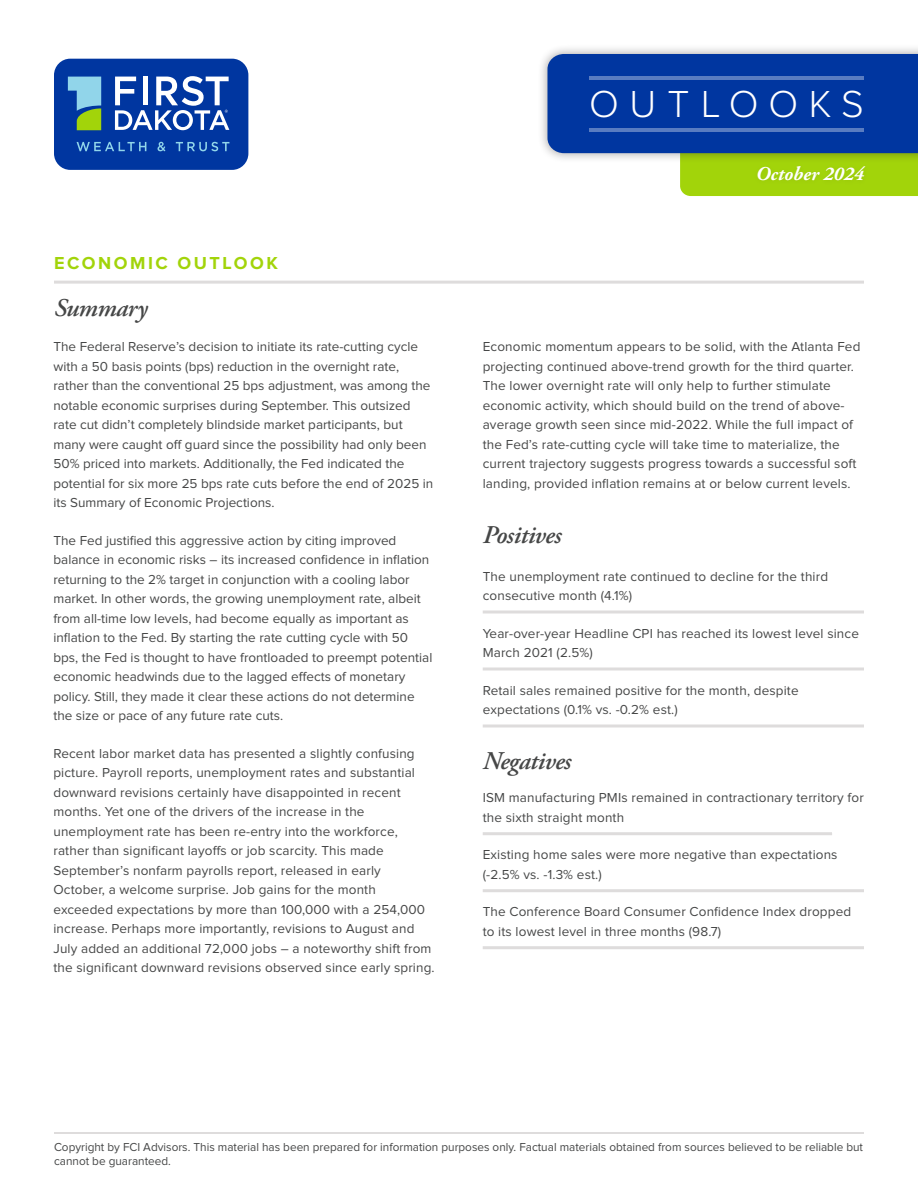
<style>
.page{position:relative;width:918px;height:1188px;background:#fff}
.page>*{position:absolute;margin:0;border:0;box-sizing:border-box;transform-origin:0 0}
.t1{font:300 39px "Proxima Nova";letter-spacing:.27em;color:#fff}
.bullets-square{font:italic 600 25.5px "Adobe Garamond Pro";letter-spacing:-.02em;color:#464747}
.palatino-main{font:italic 600 25.5px "Adobe Garamond Pro";letter-spacing:-.02em;color:#464747}
.t2{font:italic 700 19.5px "Adobe Garamond Pro";color:#fff}
.t3{font:700 18px "Proxima Nova";letter-spacing:.14em;color:#a2d40a}
.palatino-main-2{font:13.5px/19.5px "Proxima Nova";letter-spacing:.01em;color:#464747}
.bullets-square-2{font:13.5px/19.5px "Proxima Nova";letter-spacing:.01em;color:#464747}
.t4{font:12px/14.4px "Proxima Nova";color:#464747}
</style>
<div class="page">
<div style="left:538px;top:44px;width:380px;height:119px;background:#231f20;opacity:.38"></div>
<svg style="left:547px;top:54px;width:371px;height:142px;background:#376593"></svg>
<hr style="left:590px;top:76px;width:274px;height:4px;background:#597cc1">
<hr style="left:590px;top:128px;width:274px;height:4px;background:#597cc1">
<div style="left:753px;top:162px;width:116px;height:24px;background:#a0d10a"></div>
<hr style="left:483px;top:611px;width:381px;height:3px;background:#dedcdc">
<hr style="left:483px;top:668px;width:381px;height:3px;background:#dedcdc">
<hr style="left:483px;top:725px;width:381px;height:3px;background:#dedcdc">
<hr style="left:483px;top:832px;width:349px;height:3px;background:#dedcdc">
<hr style="left:483px;top:889px;width:381px;height:3px;background:#dedcdc">
<hr style="left:483px;top:946px;width:381px;height:3px;background:#dedcdc">
<hr style="left:54px;top:281px;width:810px;height:3px;background:#dedcdc">
<hr style="left:54px;top:1132px;width:810px;height:2px;background:#dedcdc">
<div style="left:54px;top:59px;width:194px;height:111px;background:#0036a0;border-radius:16px"></div>
<svg style="left:68px;top:77px;width:33px;height:53px"></svg>
<svg style="left:115px;top:76px;width:114px;height:54px"></svg>
<svg style="left:77px;top:142px;width:69px;height:9px"></svg>
<svg style="left:158px;top:142px;width:7px;height:9px"></svg>
<svg style="left:176px;top:142px;width:53px;height:9px"></svg>
<h1 class="t1" style="left:589px;top:86px;width:276px">OUTLOOKS</h1>
<p class="t3" style="left:54px;top:254px;width:225px">ECONOMIC OUTLOOK</p>
<p class="bullets-square" style="left:54px;top:293px;width:95px">Summary</p>
<p class="palatino-main-2" style="left:53px;top:338px;width:381px">The Federal Reserve’s decision to initiate its rate-cutting cycle with a 50 basis points (bps) reduction in the overnight rate, rather than the conventional 25 bps adjustment, was among the notable economic surprises during September. This outsized rate cut didn’t completely blindside market participants, but many were caught off guard since the possibility had only been 50% priced into markets. Additionally, the Fed indicated the potential for six more 25 bps rate cuts before the end of 2025 in its Summary of Economic Projections.</p>
<p class="palatino-main-2" style="left:53px;top:531px;width:380px">The Fed justified this aggressive action by citing improved balance in economic risks – its increased confidence in inflation returning to the 2% target in conjunction with a cooling labor market. In other words, the growing unemployment rate, albeit from all-time low levels, had become equally as important as inflation to the Fed. By starting the rate cutting cycle with 50 bps, the Fed is thought to have frontloaded to preempt potential economic headwinds due to the lagged effects of monetary policy. Still, they made it clear these actions do not determine the size or pace of any future rate cuts.</p>
<p class="palatino-main-2" style="left:53px;top:744px;width:383px">Recent labor market data has presented a slightly confusing picture. Payroll reports, unemployment rates and substantial downward revisions certainly have disappointed in recent months. Yet one of the drivers of the increase in the unemployment rate has been re-entry into the workforce, rather than significant layoffs or job scarcity. This made September’s nonfarm payrolls report, released in early October, a welcome surprise. Job gains for the month exceeded expectations by more than 100,000 with a 254,000 increase. Perhaps more importantly, revisions to August and July added an additional 72,000 jobs – a noteworthy shift from the significant downward revisions observed since early spring.</p>
<h3 class="t2" style="left:756px;top:162px;width:110px">October 2024</h3>
<p class="palatino-main-2" style="left:483px;top:338px;width:379px">Economic momentum appears to be solid, with the Atlanta Fed projecting continued above-trend growth for the third quarter.<br>The lower overnight rate will only help to further stimulate economic activity, which should build on the trend of above&shy;average growth seen since mid-2022. While the full impact of the Fed’s rate-cutting cycle will take time to materialize, the current trajectory suggests progress towards a successful soft landing, provided inflation remains at or below current levels.</p>
<p class="palatino-main" style="left:483px;top:520px;width:80px">Positives</p>
<p class="bullets-square-2" style="left:483px;top:567px;width:347px">The unemployment rate continued to decline for the third consecutive month (4.1%)</p>
<p class="bullets-square-2" style="left:483px;top:624px;width:378px">Year-over-year Headline CPI has reached its lowest level since<br>March 2021 (2.5%)</p>
<p class="bullets-square-2" style="left:483px;top:681px;width:317px">Retail sales remained positive for the month, despite expectations (0.1% vs. -0.2% est.)</p>
<p class="bullets-square" style="left:483px;top:746px;width:90px">Negatives</p>
<p class="bullets-square-2" style="left:483px;top:789px;width:383px">ISM manufacturing PMIs remained in contractionary territory for the sixth straight month</p>
<p class="bullets-square-2" style="left:483px;top:846px;width:356px">Existing home sales were more negative than expectations (-2.5% vs. -1.3% est.)</p>
<p class="bullets-square-2" style="left:483px;top:903px;width:370px">The Conference Board Consumer Confidence Index dropped to its lowest level in three months (98.7)</p>
<p class="t4" style="left:54px;top:1140px;width:811px">Copyright by FCI Advisors. This material has been prepared for information purposes only. Factual materials obtained from sources believed to be reliable but cannot be guaranteed.</p>
</div>
